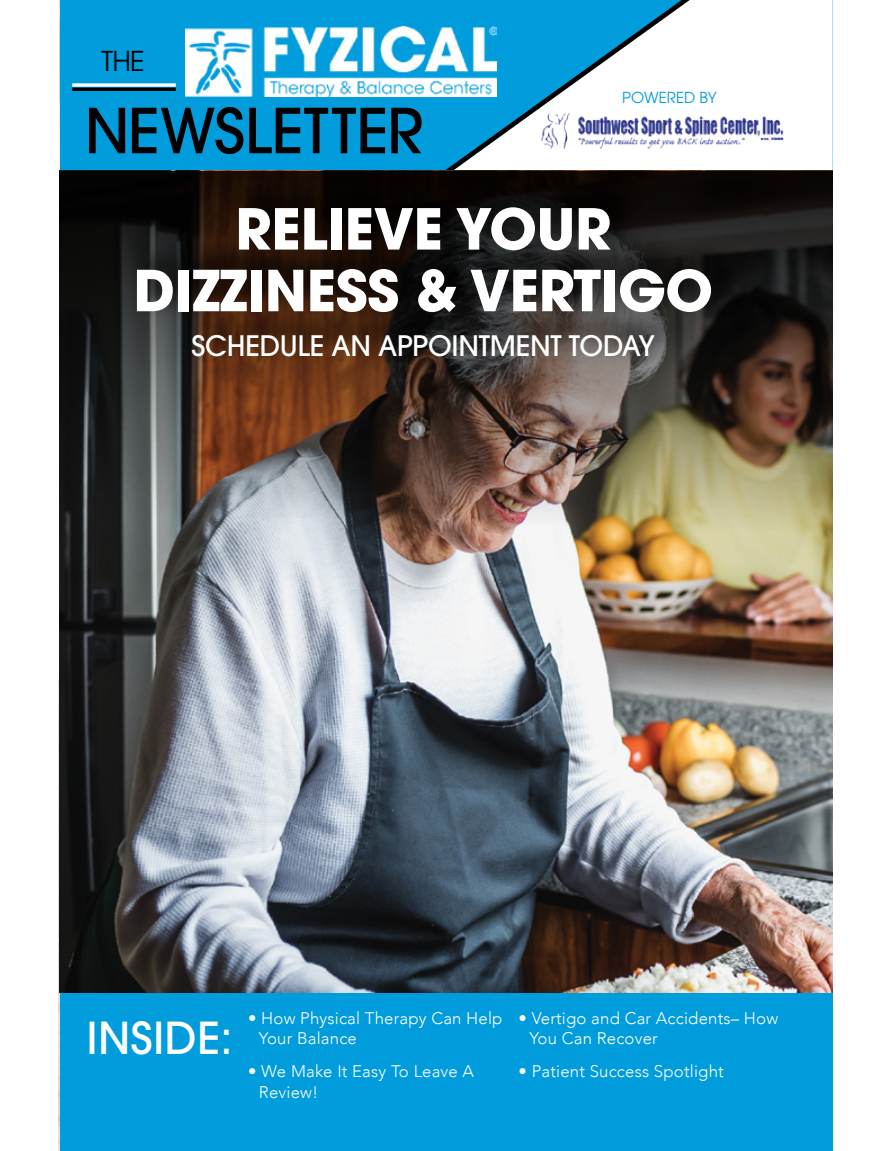
<style>
.page{position:relative;width:891px;height:1151px;background:#fff}
.page>*{position:absolute;margin:0;border:0;box-sizing:border-box;transform-origin:0 0}
.t1{font:500 61.43px "ITC Avant Garde Pro";color:#000}
.t2{font:700 56.02px/61.6px "ITC Avant Garde Pro";letter-spacing:-.01em;color:#fff;text-align:center}
.t3{font:500 43.88px "ITC Avant Garde Pro";letter-spacing:.01em;color:#fff}
.t4{font:500 27.9px "ITC Avant Garde Pro";letter-spacing:-.01em;color:#fff}
.t5{font:27.22px "ITC Avant Garde Pro";color:#000}
.t6{font:300 16.88px/20.5px "Avenir";letter-spacing:.01em;color:#fff}
.t7{font:15.08px "ITC Avant Garde Pro";color:#009cdc}
</style>
<div class="page">
<img style="left:58px;top:679px;width:1px;height:471px">
<div style="left:60px;top:992px;width:773px;height:158px;background:#009cdc"></div>
<div style="left:60px;top:0;width:773px;height:174px;background:#009cdc"></div>
<svg style="left:369px;top:0;width:464px;height:171px"></svg>
<img style="left:186px;top:27px;width:311px;height:70px">
<svg style="left:72px;top:83px;width:104px;height:4px"></svg>
<hr style="left:72px;top:88px;width:104px;height:3px;background:#000">
<img style="left:59px;top:582px;width:774px;height:410px">
<img style="left:59px;top:171px;width:774px;height:411px">
<svg style="left:131px;top:175px;width:612px;height:188px;background:#241c17"></svg>
<h3 class="t5" style="left:102px;top:44px;width:45px">THE</h3>
<h1 class="t1" style="left:84px;top:92px;width:341px">NEWSLETTER</h1>
<p class="t7" style="left:622px;top:88px;width:96px">POWERED BY</p>
<h2 class="t2" style="left:134px;top:197px;width:581px">RELIEVE YOUR<br>DIZZINESS &amp; VERTIGO</h2>
<h3 class="t4" style="left:192px;top:328px;width:465px">SCHEDULE AN APPOINTMENT TODAY</h3>
<h3 class="t3" style="left:86px;top:1009px;width:148px">INSIDE:</h3>
<p class="t6" style="left:259px;top:1007px;width:245px;text-indent:-11px">• How Physical Therapy Can Help<br>Your Balance</p>
<p class="t6" style="left:259px;top:1060px;width:217px;text-indent:-11px">• We Make It Easy To Leave A<br>Review!</p>
<p class="t6" style="left:529px;top:1007px;width:250px;text-indent:-11px">• Vertigo and Car Accidents– How<br>You Can Recover</p>
<p class="t6" style="left:519px;top:1060px;width:207px">• Patient Success Spotlight</p>
</div>
